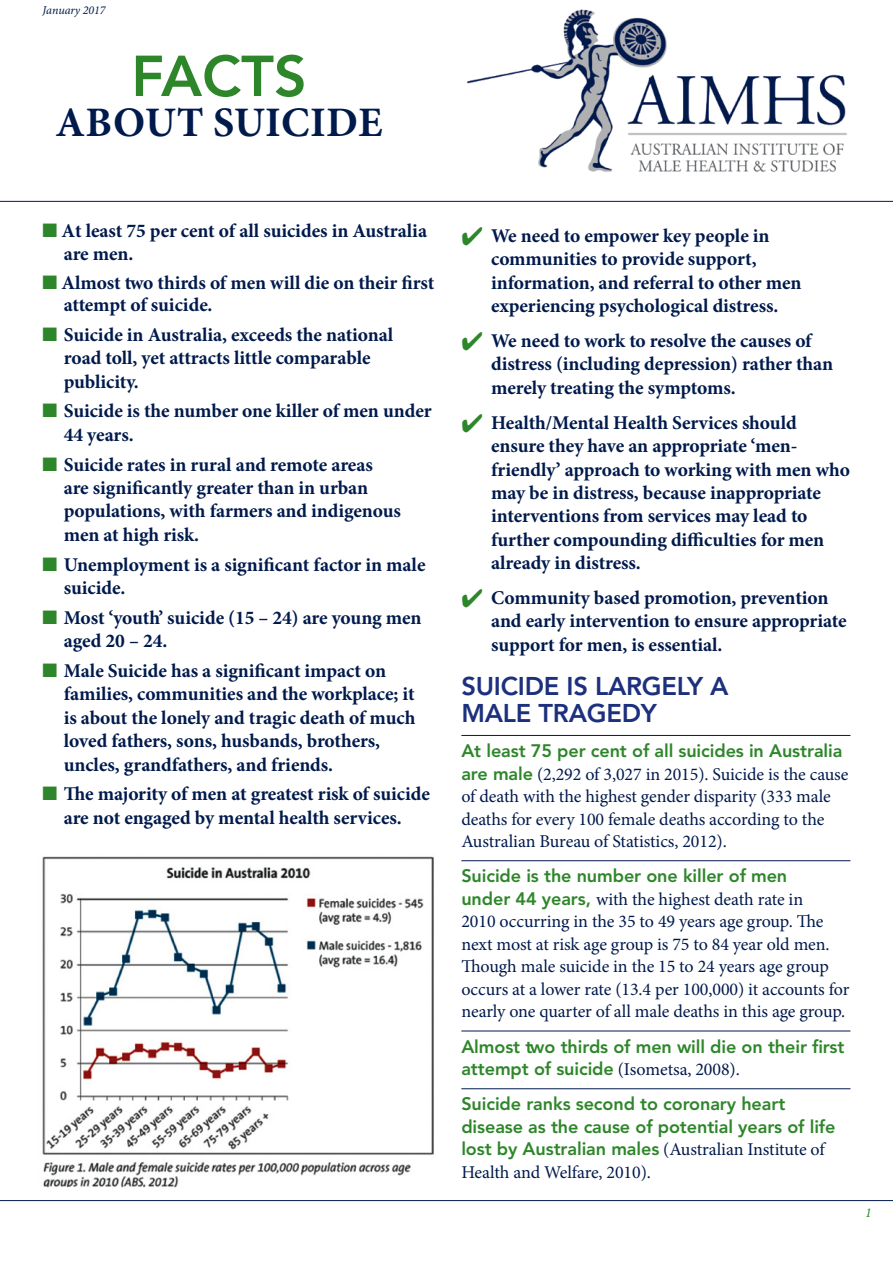
<style>
.page{position:relative;width:893px;height:1263px;background:#fff}
.page>*{position:absolute;margin:0;border:0;box-sizing:border-box;transform-origin:0 0}
.t1{font:800 57px "Avenir";color:#2e862a}
.t2{font:700 42px "Minion Pro";letter-spacing:.01em;color:#001a4c}
.t3{font:800 25.5px/27px "Avenir";letter-spacing:-.01em;color:#1c307e}
.t4{font:700 19.5px/23.4px "Minion Pro";letter-spacing:-.005em;color:#001a4c}
.t5{font:18px/22.5px "Minion Pro";letter-spacing:-.005em;color:#001a4c}
.t6{font:800 18px/22.5px "Avenir";letter-spacing:-.005em;color:#2e862a}
.t7{font:italic 13.5px "Minion Pro";color:#2e862a}
.t8{font:italic 12px "Minion Pro";letter-spacing:-.005em;color:#001a4c}
.s1{color:#2e862a}
.s2{font-family:"Avenir";font-weight:800;color:#2e862a}
.s3{font-family:"Minion Pro";font-weight:400;color:#001a4c}
</style>
<div class="page">
<hr style="left:461px;top:735px;width:389px;height:1px;background:#001a4c">
<hr style="left:461px;top:860px;width:389px;height:1px;background:#001a4c">
<hr style="left:461px;top:1030px;width:389px;height:1px;background:#001a4c">
<hr style="left:461px;top:1088px;width:389px;height:1px;background:#001a4c">
<img style="left:467px;top:9px;width:380px;height:163px">
<img style="left:42px;top:856px;width:392px;height:332px">
<hr style="left:0;top:201px;width:893px;height:1px;background:#001a4c">
<hr style="left:0;top:1200px;width:893px;height:1px;background:#001a4c">
<p class="t8" style="left:43px;top:2px;width:65px">January 2017</p>
<p class="t1" style="left:131px;top:42px;width:177px">FACTS</p>
<p class="t2" style="left:55px;top:93px;width:329px">ABOUT SUICIDE</p>
<p class="t4" style="left:64px;top:220px;width:365px;line-height:22.5px;text-indent:-21px"><span class="s1">■</span> At least 75 per cent of all suicides in Australia are men.</p>
<p class="t4" style="left:64px;top:271px;width:372px;line-height:22.5px;text-indent:-21px"><span class="s1">■</span> Almost two thirds of men will die on their first attempt of suicide.</p>
<p class="t4" style="left:64px;top:323px;width:331px;text-indent:-21px"><span class="s1">■</span> Suicide in Australia, exceeds the national road toll, yet attracts little comparable publicity.</p>
<p class="t4" style="left:64px;top:399px;width:369px;text-indent:-21px"><span class="s1">■</span> Suicide is the number one killer of men under<br>44 years.</p>
<p class="t4" style="left:64px;top:452px;width:339px;text-indent:-21px"><span class="s1">■</span> Suicide rates in rural and remote areas are significantly greater than in urban populations, with farmers and indigenous men at high risk.</p>
<p class="t4" style="left:64px;top:552px;width:363px;text-indent:-21px"><span class="s1">■</span> Unemployment is a significant factor in male suicide.</p>
<p class="t4" style="left:64px;top:606px;width:359px;text-indent:-21px"><span class="s1">■</span> Most ‘youth’ suicide (15 – 24) are young men aged 20 – 24.</p>
<p class="t4" style="left:64px;top:659px;width:353px;text-indent:-21px"><span class="s1">■</span> Male Suicide has a significant impact on families, communities and the workplace; it is about the lonely and tragic death of much loved fathers, sons, husbands, brothers, uncles, grandfathers, and friends.</p>
<p class="t4" style="left:43px;top:782px;width:389px;text-align:center"><span class="s1">■</span> The majority of men at greatest risk of suicide are not engaged by mental health services.</p>
<p class="t4" style="left:491px;top:224px;width:312px;text-indent:-30px"><span class="s1">✔</span> We need to empower key people in communities to provide support, information, and referral to other men experiencing psychological distress.</p>
<p class="t4" style="left:491px;top:329px;width:343px;text-indent:-30px"><span class="s1">✔</span> We need to work to resolve the causes of distress (including depression) rather than merely treating the symptoms.</p>
<p class="t4" style="left:491px;top:411px;width:360px;text-indent:-30px"><span class="s1">✔</span> Health/Mental Health Services should ensure they have an appropriate ‘men&shy;friendly’ approach to working with men who may be in distress, because inappropriate interventions from services may lead to further compounding difficulties for men already in distress.</p>
<p class="t4" style="left:491px;top:586px;width:357px;text-indent:-30px"><span class="s1">✔</span> Community based promotion, prevention and early intervention to ensure appropriate support for men, is essential.</p>
<p class="t3" style="left:461px;top:672px;width:269px">SUICIDE IS LARGELY A<br>MALE TRAGEDY</p>
<p class="t5" style="left:461px;top:740px;width:389px"><span class="s2">At least 75 per cent of all suicides in Australia are male</span> (2,292 of 3,027 in 2015). Suicide is the cause of death with the highest gender disparity (333 male deaths for every 100 female deaths according to the Australian Bureau of Statistics, 2012).</p>
<p class="t5" style="left:461px;top:865px;width:389px"><span class="s2">Suicide is the number one killer of men<br>under 44 years,</span> with the highest death rate in<br>2010 occurring in the 35 to 49 years age group. The next most at risk age group is 75 to 84 year old men.<br>Though male suicide in the 15 to 24 years age group occurs at a lower rate (13.4 per 100,000) it accounts for nearly one quarter of all male deaths in this age group.</p>
<p class="t6" style="left:461px;top:1035px;width:385px">Almost two thirds of men will die on their first attempt of suicide <span class="s3">(Isometsa, 2008).</span></p>
<p class="t6" style="left:461px;top:1093px;width:376px">Suicide ranks second to coronary heart disease as the cause of potential years of life lost by Australian males <span class="s3">(Australian Institute of Health and Welfare, 2010).</span></p>
<p class="t7" style="left:865px;top:1203px;width:8px">1</p>
</div>
